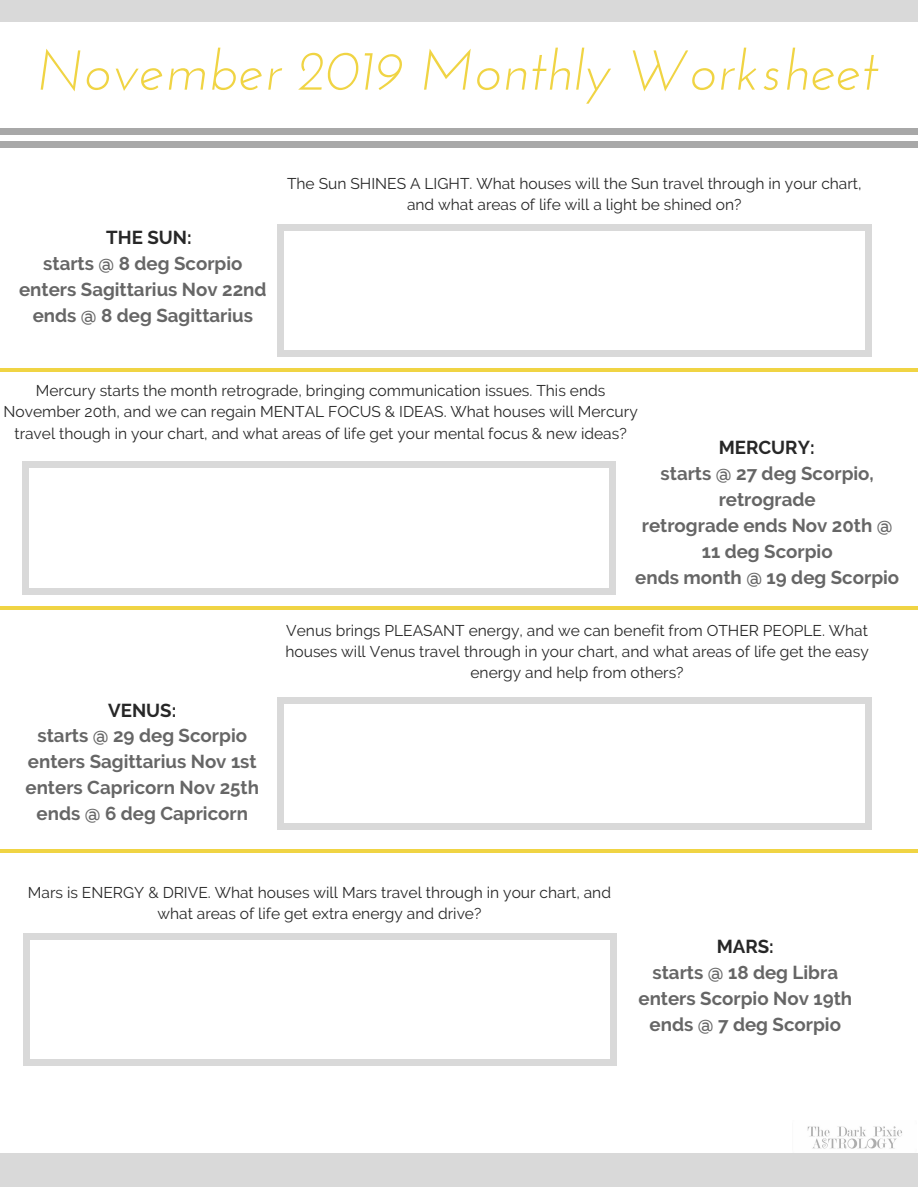
<style>
.page{position:relative;width:918px;height:1187px;background:#fff}
.page>*{position:absolute;margin:0;border:0;box-sizing:border-box;transform-origin:0 0}
.t1{font:italic 55.95px "Josefin Sans";color:#f0d444}
.t2{font:700 18.75px/25.8px "Raleway";color:#666;text-align:center}
.t3{font:700 18.75px "Raleway";color:#272727}
.t4{font:15.6px/21.3px "Raleway";color:#272727;text-align:center}
</style>
<div class="page">
<div style="left:0;top:0;width:918px;height:22px;background:#d9d9d9"></div>
<div style="left:0;top:1153px;width:918px;height:33px;background:#d9d9d9"></div>
<div style="left:0;top:128px;width:918px;height:6px;background:#a8a8a8"></div>
<div style="left:0;top:141px;width:918px;height:6px;background:#a8a8a8"></div>
<hr style="left:0;top:368px;width:918px;height:4px;background:#f0d444">
<img style="left:807px;top:1126px;width:95px;height:23px">
<div style="left:865px;top:350px;width:6px;height:7px;background:#d9d9d9"></div>
<div style="left:277px;top:230px;width:7px;height:121px;background:#d9d9d9"></div>
<div style="left:277px;top:350px;width:7px;height:7px;background:#d9d9d9"></div>
<div style="left:865px;top:230px;width:6px;height:121px;background:#d9d9d9"></div>
<div style="left:284px;top:350px;width:581px;height:7px;background:#d9d9d9"></div>
<div style="left:865px;top:224px;width:6px;height:7px;background:#d9d9d9"></div>
<div style="left:277px;top:224px;width:7px;height:7px;background:#d9d9d9"></div>
<div style="left:284px;top:224px;width:581px;height:7px;background:#d9d9d9"></div>
<hr style="left:0;top:606px;width:918px;height:3px;background:#f0d444">
<div style="left:609px;top:588px;width:7px;height:6px;background:#d9d9d9"></div>
<div style="left:22px;top:468px;width:7px;height:120px;background:#d9d9d9"></div>
<div style="left:22px;top:588px;width:7px;height:6px;background:#d9d9d9"></div>
<div style="left:609px;top:468px;width:7px;height:120px;background:#d9d9d9"></div>
<div style="left:28px;top:588px;width:582px;height:6px;background:#d9d9d9"></div>
<div style="left:609px;top:461px;width:7px;height:7px;background:#d9d9d9"></div>
<div style="left:22px;top:461px;width:7px;height:7px;background:#d9d9d9"></div>
<div style="left:28px;top:461px;width:582px;height:7px;background:#d9d9d9"></div>
<svg style="left:865px;top:823px;width:6px;height:6px"></svg>
<div style="left:277px;top:703px;width:7px;height:120px;background:#d9d9d9"></div>
<div style="left:277px;top:823px;width:7px;height:6px;background:#d9d9d9"></div>
<div style="left:865px;top:703px;width:6px;height:120px;background:#d9d9d9"></div>
<div style="left:284px;top:823px;width:581px;height:6px;background:#d9d9d9"></div>
<div style="left:865px;top:696px;width:6px;height:7px;background:#d9d9d9"></div>
<div style="left:277px;top:696px;width:7px;height:7px;background:#d9d9d9"></div>
<div style="left:284px;top:696px;width:581px;height:7px;background:#d9d9d9"></div>
<hr style="left:0;top:849px;width:918px;height:3px;background:#f0d444">
<div style="left:611px;top:1059px;width:6px;height:7px;background:#d9d9d9"></div>
<div style="left:23px;top:939px;width:7px;height:120px;background:#d9d9d9"></div>
<div style="left:23px;top:1059px;width:7px;height:7px;background:#d9d9d9"></div>
<div style="left:611px;top:939px;width:6px;height:120px;background:#d9d9d9"></div>
<div style="left:29px;top:1059px;width:582px;height:7px;background:#d9d9d9"></div>
<svg style="left:611px;top:933px;width:6px;height:6px"></svg>
<div style="left:23px;top:933px;width:7px;height:6px;background:#d9d9d9"></div>
<div style="left:29px;top:933px;width:582px;height:6px;background:#d9d9d9"></div>
<h1 class="t1" style="left:38px;top:48px;width:840px">November 2019 Monthly Worksheet</h1>
<p class="t3" style="left:106px;top:226px;width:87px">THE SUN:</p>
<p class="t2" style="left:19px;top:250px;width:249px">starts @ 8 deg Scorpio enters Sagittarius Nov 22nd ends @ 8 deg Sagittarius</p>
<p class="t4" style="left:287px;top:172px;width:576px">The Sun SHINES A LIGHT. What houses will the Sun travel through in your chart, and what areas of life will a light be shined on?</p>
<p class="t4" style="left:3px;top:379px;width:636px">Mercury starts the month retrograde, bringing communication issues. This ends<br>November 20th, and we can regain MENTAL FOCUS &amp; IDEAS. What houses will Mercury travel though in your chart, and what areas of life get your mental focus &amp; new ideas?</p>
<p class="t3" style="left:719px;top:437px;width:97px">MERCURY:</p>
<p class="t2" style="left:635px;top:460px;width:266px">starts @ 27 deg Scorpio, retrograde<br>retrograde ends Nov 20th @<br>11 deg Scorpio<br>ends month @ 19 deg Scorpio</p>
<p class="t3" style="left:108px;top:699px;width:70px">VENUS:</p>
<p class="t2" style="left:26px;top:723px;width:235px">starts @ 29 deg Scorpio enters Sagittarius Nov 1st enters Capricorn Nov 25th ends @ 6 deg Capricorn</p>
<p class="t4" style="left:285px;top:619px;width:585px">Venus brings PLEASANT energy, and we can benefit from OTHER PEOPLE. What houses will Venus travel through in your chart, and what areas of life get the easy energy and help from others?</p>
<p class="t4" style="left:28px;top:881px;width:585px">Mars is ENERGY &amp; DRIVE. What houses will Mars travel through in your chart, and what areas of life get extra energy and drive?</p>
<p class="t3" style="left:717px;top:935px;width:59px">MARS:</p>
<p class="t2" style="left:638px;top:959px;width:215px">starts @ 18 deg Libra enters Scorpio Nov 19th ends @ 7 deg Scorpio</p>
</div>
